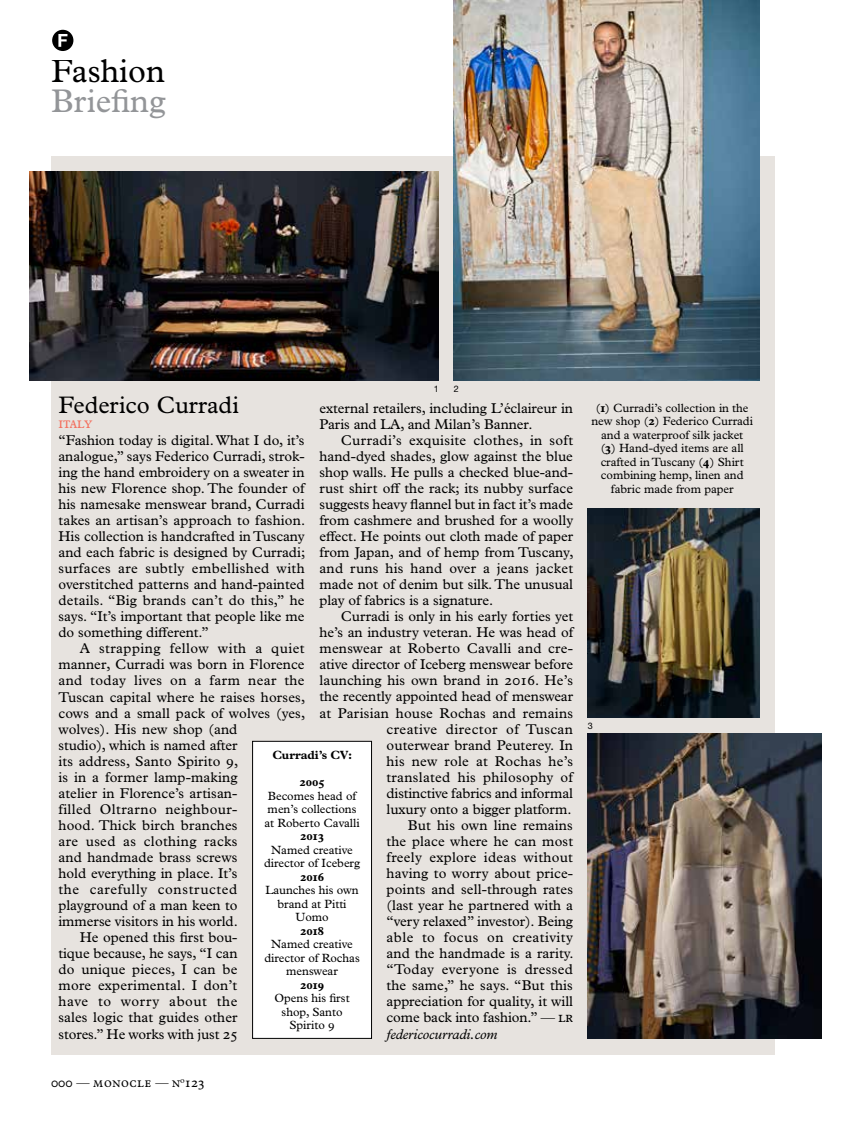
<style>
.page{position:relative;width:851px;height:1127px;background:#fff}
.page>*{position:absolute;margin:0;border:0;box-sizing:border-box;transform-origin:0 0}
.t1{font:33px "Plantin MT Std";color:#939598}
.t2{font:33px "Plantin MT Std";color:#000}
.t3{font:24px "Plantin MT Std";color:#000}
.t4{font:15px "Plantin MT Std";letter-spacing:-.02em;color:#f37160}
.t5{font:14.25px/16px "Plantin MT Std";letter-spacing:.01em;color:#000;text-align:justify}
.t6{font:14.25px "Plantin MT Std";letter-spacing:.035em;color:#000}
.t7{font:14.25px "Plantin MT Std";letter-spacing:.03em;color:#000}
.t8{font:14.25px "Plantin MT Std";letter-spacing:.045em;color:#000}
.t9{font:14.25px "Plantin MT Std";letter-spacing:.04em;color:#000}
.t10{font:italic 14.25px "Plantin MT Std";letter-spacing:-.005em;color:#000}
.t11{font:13.2px "Plantin MT Std";letter-spacing:.04em;color:#000}
.t12{font:12px/13.5px "Plantin MT Std";color:#000;text-align:center}
.t13{font:700 12px "Plantin MT Std";color:#000}
.t14{font:700 12px "Plantin MT Std";letter-spacing:-.01em;color:#000}
.t15{font:9px "Helvetica Neue";color:#000}
.s1{font-weight:700}
</style>
<div class="page">
<div style="left:51px;top:156px;width:723px;height:898px;background:#e7e3df"></div>
<svg style="left:52px;top:30px;width:21px;height:21px"></svg>
<img style="left:453px;top:0;width:306px;height:380px">
<img style="left:30px;top:172px;width:409px;height:208px">
<img style="left:588px;top:733px;width:233px;height:305px">
<img style="left:588px;top:509px;width:171px;height:208px">
<div style="left:252px;top:741px;width:119px;height:297px;background:#fff"></div>
<div style="left:252px;top:741px;width:119px;height:297px;border:1px solid #000"></div>
<h1 class="t2" style="left:51px;top:52px;width:115px">Fashion</h1>
<h1 class="t1" style="left:51px;top:82px;width:116px">Briefing</h1>
<p class="t15" style="left:434px;top:383px;width:7px">1</p>
<p class="t15" style="left:453px;top:383px;width:7px">2</p>
<h2 class="t3" style="left:58px;top:391px;width:182px">Federico Curradi</h2>
<p class="t4" style="left:58px;top:414px;width:35px">italy</p>
<p class="t5" style="left:58px;top:432px;width:248px">“Fashion today is digital. What I do, it’s analogue,” says Federico Curradi, strok&shy;ing the hand embroidery on a sweater in his new Florence shop. The founder of his namesake menswear brand, Curradi takes an artisan’s approach to fashion.<br>His collection is handcrafted in Tuscany and each fabric is designed by Curradi; surfaces are subtly embellished with overstitched patterns and hand-painted details. “Big brands can’t do this,” he says. “It’s important that people like me do something different.”</p>
<p class="t6" style="left:80px;top:640px;width:226px">A strapping fellow with a quiet</p>
<p class="t5" style="left:58px;top:657px;width:247px">manner, Curradi was born in Florence</p>
<p class="t5" style="left:58px;top:673px;width:247px">and today lives on a farm near the</p>
<p class="t5" style="left:58px;top:689px;width:248px">Tuscan capital where he raises horses,</p>
<p class="t5" style="left:58px;top:705px;width:248px">cows and a small pack of wolves (yes,</p>
<p class="t5" style="left:58px;top:721px;width:180px">wolves). His new shop (and</p>
<p class="t5" style="left:58px;top:737px;width:180px">studio), which is named after</p>
<p class="t5" style="left:58px;top:753px;width:181px">its address, Santo Spirito 9,</p>
<p class="t5" style="left:58px;top:769px;width:180px">is in a former lamp-making</p>
<p class="t5" style="left:58px;top:785px;width:180px">atelier in Florence’s artisan-</p>
<p class="t7" style="left:58px;top:801px;width:180px">filled Oltrarno neighbour-</p>
<p class="t5" style="left:58px;top:817px;width:180px">hood. Thick birch branches</p>
<p class="t5" style="left:58px;top:833px;width:180px">are used as clothing racks</p>
<p class="t5" style="left:58px;top:849px;width:180px">and handmade brass screws</p>
<p class="t5" style="left:58px;top:865px;width:180px">hold everything in place. It’s</p>
<p class="t8" style="left:58px;top:881px;width:180px">the carefully constructed</p>
<p class="t5" style="left:58px;top:897px;width:180px">playground of a man keen to</p>
<p class="t5" style="left:58px;top:913px;width:181px">immerse visitors in his world.</p>
<p class="t5" style="left:80px;top:929px;width:159px">He opened this first bou-</p>
<p class="t5" style="left:58px;top:945px;width:180px">tique because, he says, “I can</p>
<p class="t5" style="left:58px;top:961px;width:180px">do unique pieces, I can be</p>
<p class="t5" style="left:58px;top:977px;width:180px">more experimental. I don’t</p>
<p class="t9" style="left:58px;top:993px;width:180px">have to worry about the</p>
<p class="t5" style="left:58px;top:1010px;width:180px">sales logic that guides other</p>
<p class="t5" style="left:58px;top:1026px;width:180px">stores.” He works with just 25</p>
<p class="t5" style="left:319px;top:400px;width:255px">external retailers, including L’éclaireur in<br>Paris and LA, and Milan’s Banner.</p>
<p class="t5" style="left:319px;top:432px;width:255px;text-indent:21px">Curradi’s exquisite clothes, in soft hand-dyed shades, glow against the blue shop walls. He pulls a checked blue-and&shy;rust shirt off the rack; its nubby surface suggests heavy flannel but in fact it’s made from cashmere and brushed for a woolly effect. He points out cloth made of paper from Japan, and of hemp from Tuscany, and runs his hand over a jeans jacket made not of denim but silk. The unusual play of fabrics is a signature.</p>
<p class="t5" style="left:319px;top:608px;width:256px;text-align:right">Curradi is only in his early forties yet he’s an industry veteran. He was head of menswear at Roberto Cavalli and cre&shy;ative director of Iceberg menswear before launching his own brand in 2016. He’s the recently appointed head of menswear at Parisian house Rochas and remains creative director of Tuscan<br>outerwear brand Peuterey. In<br>his new role at Rochas he’s<br>translated his philosophy of<br>distinctive fabrics and informal<br>luxury onto a bigger platform.<br>But his own line remains<br>the place where he can most<br>freely explore ideas without<br>having to worry about price-<br>points and sell-through rates<br>(last year he partnered with a<br>“very relaxed” investor). Being<br>able to focus on creativity<br>and the handmade is a rarity.<br>“Today everyone is dressed<br>the same,” he says. “But this appreciation for quality, it will<br>come back into fashion.” — lr</p>
<p class="t10" style="left:386px;top:1025px;width:112px">federicocurradi.com</p>
<p class="t14" style="left:272px;top:748px;width:81px">Curradi’s CV:</p>
<p class="t13" style="left:299px;top:775px;width:27px">2005</p>
<p class="t12" style="left:264px;top:789px;width:97px;text-align:left">Becomes head of men’s collections at Roberto Cavalli</p>
<p class="t13" style="left:300px;top:829px;width:26px">2013</p>
<p class="t12" style="left:264px;top:843px;width:97px">Named creative director of Iceberg</p>
<p class="t13" style="left:300px;top:869px;width:25px">2016</p>
<p class="t12" style="left:265px;top:883px;width:95px">Launches his own brand at Pitti<br>Uomo</p>
<p class="t13" style="left:300px;top:923px;width:25px">2018</p>
<p class="t12" style="left:264px;top:937px;width:97px">Named creative director of Rochas menswear</p>
<p class="t13" style="left:300px;top:977px;width:25px">2019</p>
<p class="t12" style="left:274px;top:991px;width:77px">Opens his first shop, Santo<br>Spirito 9</p>
<p class="t12" style="left:591px;top:401px;width:163px">(<span class="s1">1</span>) Curradi’s collection in the new shop (<span class="s1">2</span>) Federico Curradi and a waterproof silk jacket<br>(<span class="s1">3</span>) Hand-dyed items are all crafted in Tuscany (<span class="s1">4</span>) Shirt combining hemp, linen and fabric made from paper</p>
<p class="t15" style="left:588px;top:720px;width:7px">3</p>
<p class="t11" style="left:51px;top:1075px;width:155px">000 — monocle — no123</p>
</div>
